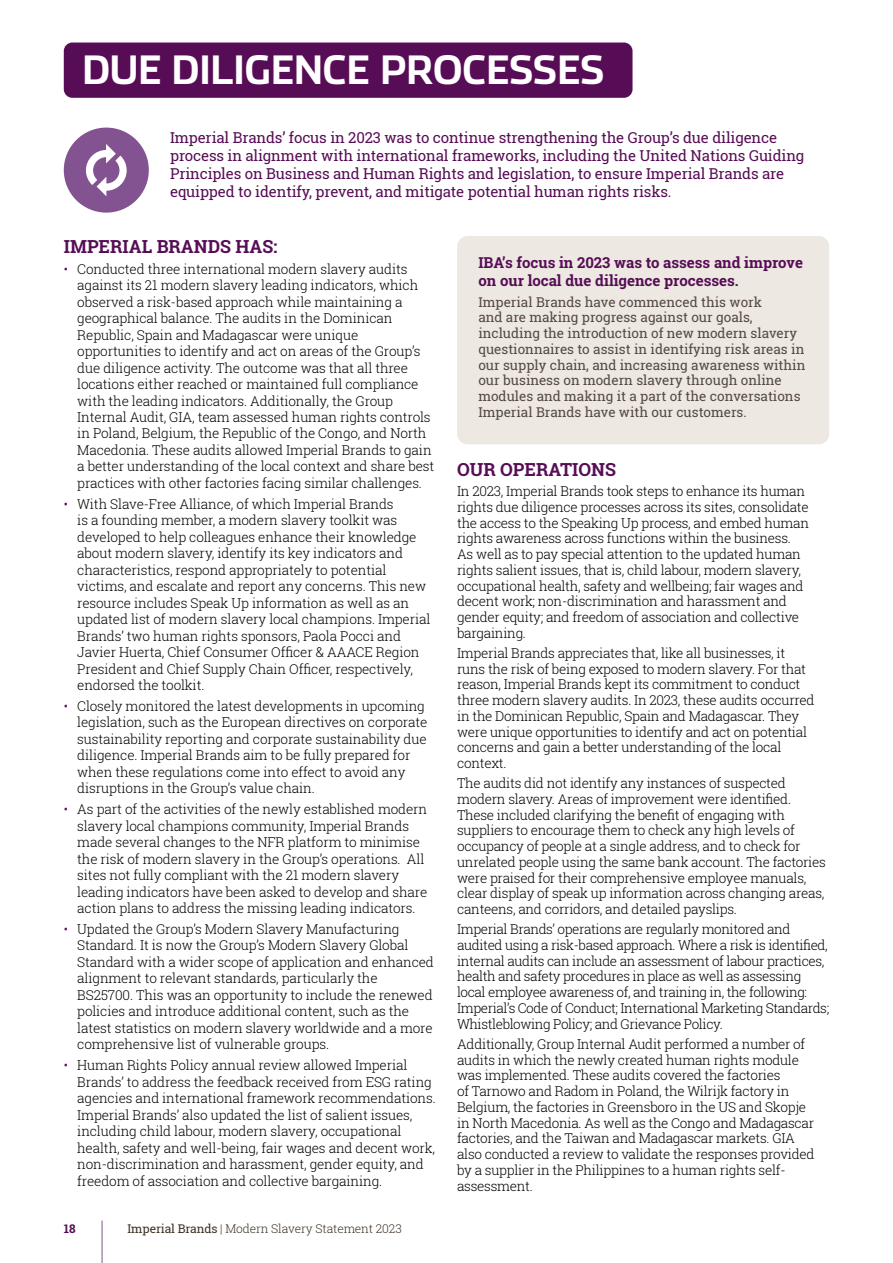
<style>
.page{position:relative;width:893px;height:1263px;background:#fff}
.page>*{position:absolute;margin:0;border:0;box-sizing:border-box;transform-origin:0 0}
.t1{font:700 39px "Stainless";color:#fff}
.t2{font:700 18px "Roboto Slab";color:#570d56}
.t3{font:15px/18px "Roboto Slab";letter-spacing:-.01em;color:#570d56}
.t4{font:700 15px/18px "Roboto Slab";color:#570d56}
.t5{font:300 13.5px/16.5px "Roboto Slab";letter-spacing:-.015em;color:#000}
.t6{font:13.5px/15.8px "Roboto Slab";color:#564842}
.t7{font:300 12px "Roboto Slab";letter-spacing:-.01em;color:#3c3126}
.t8{font:700 12px "Roboto Slab";color:#570d56}
.s1{color:#570d56}
.s2{font-weight:400}
</style>
<div class="page">
<div style="left:64px;top:43px;width:568px;height:55px;background:#570d56;border-radius:9px"></div>
<div style="left:64px;top:128px;width:85px;height:85px;background:#835391;border-radius:50%"></div>
<svg style="left:86px;top:144px;width:41px;height:52px"></svg>
<div style="left:457px;top:236px;width:372px;height:208px;background:#ede8e2;border-radius:11px"></div>
<hr style="left:102px;top:1220px;width:1px;height:43px;background:#835391">
<h1 class="t1" style="left:82px;top:47px;width:523px">DUE DILIGENCE PROCESSES</h1>
<p class="t3" style="left:170px;top:129px;width:636px">Imperial Brands’ focus in 2023 was to continue strengthening the Group’s due diligence process in alignment with international frameworks, including the United Nations Guiding Principles on Business and Human Rights and legislation, to ensure Imperial Brands are equipped to identify, prevent, and mitigate potential human rights risks.</p>
<h2 class="t2" style="left:64px;top:234px;width:215px">IMPERIAL BRANDS HAS:</h2>
<p class="t5" style="left:77px;top:260px;width:359px;text-indent:-14px"><span class="s1">•</span> Conducted three international modern slavery audits against its 21 modern slavery leading indicators, which observed a risk-based approach while maintaining a geographical balance. The audits in the Dominican Republic, Spain and Madagascar were unique opportunities to identify and act on areas of the Group’s due diligence activity. The outcome was that all three locations either reached or maintained full compliance with the leading indicators. Additionally, the Group Internal Audit, GIA, team assessed human rights controls in Poland, Belgium, the Republic of the Congo, and North Macedonia. These audits allowed Imperial Brands to gain a better understanding of the local context and share best practices with other factories facing similar challenges.</p>
<p class="t5" style="left:77px;top:495px;width:355px;text-indent:-14px"><span class="s1">•</span> With Slave-Free Alliance, of which Imperial Brands<br>is a founding member, a modern slavery toolkit was developed to help colleagues enhance their knowledge about modern slavery, identify its key indicators and characteristics, respond appropriately to potential victims, and escalate and report any concerns. This new resource includes Speak Up information as well as an updated list of modern slavery local champions. Imperial Brands’ two human rights sponsors, Paola Pocci and Javier Huerta, Chief Consumer Officer &amp; AAACE Region President and Chief Supply Chain Officer, respectively, endorsed the toolkit.</p>
<p class="t5" style="left:77px;top:697px;width:352px;text-indent:-14px"><span class="s1">•</span> Closely monitored the latest developments in upcoming legislation, such as the European directives on corporate sustainability reporting and corporate sustainability due diligence. Imperial Brands aim to be fully prepared for when these regulations come into effect to avoid any disruptions in the Group’s value chain.</p>
<p class="t5" style="left:77px;top:801px;width:351px;text-indent:-14px"><span class="s1">•</span> As part of the activities of the newly established modern slavery local champions community, Imperial Brands made several changes to the NFR platform to minimise the risk of modern slavery in the Group’s operations. All sites not fully compliant with the 21 modern slavery leading indicators have been asked to develop and share action plans to address the missing leading indicators.</p>
<p class="t5" style="left:77px;top:920px;width:358px;text-indent:-14px"><span class="s1">•</span> Updated the Group’s Modern Slavery Manufacturing Standard. It is now the Group’s Modern Slavery Global Standard with a wider scope of application and enhanced alignment to relevant standards, particularly the BS25700. This was an opportunity to include the renewed policies and introduce additional content, such as the latest statistics on modern slavery worldwide and a more comprehensive list of vulnerable groups.</p>
<p class="t5" style="left:77px;top:1057px;width:360px;text-indent:-14px"><span class="s1">•</span> Human Rights Policy annual review allowed Imperial Brands’ to address the feedback received from ESG rating agencies and international framework recommendations.<br>Imperial Brands’ also updated the list of salient issues, including child labour, modern slavery, occupational health, safety and well-being, fair wages and decent work, non-discrimination and harassment, gender equity, and freedom of association and collective bargaining.</p>
<p class="t4" style="left:478px;top:254px;width:326px">IBA’s focus in 2023 was to assess and improve on our local due diligence processes.</p>
<p class="t6" style="left:478px;top:294px;width:329px">Imperial Brands have commenced this work<br>and are making progress against our goals, including the introduction of new modern slavery questionnaires to assist in identifying risk areas in our supply chain, and increasing awareness within our business on modern slavery through online modules and making it a part of the conversations Imperial Brands have with our customers.</p>
<h2 class="t2" style="left:457px;top:457px;width:160px">OUR OPERATIONS</h2>
<p class="t5" style="left:457px;top:483px;width:354px;line-height:15.8px">In 2023, Imperial Brands took steps to enhance its human rights due diligence processes across its sites, consolidate the access to the Speaking Up process, and embed human rights awareness across functions within the business.<br>As well as to pay special attention to the updated human rights salient issues, that is, child labour, modern slavery, occupational health, safety and wellbeing; fair wages and decent work; non-discrimination and harassment and gender equity; and freedom of association and collective bargaining.</p>
<p class="t5" style="left:457px;top:645px;width:359px;line-height:15.8px">Imperial Brands appreciates that, like all businesses, it runs the risk of being exposed to modern slavery. For that reason, Imperial Brands kept its commitment to conduct three modern slavery audits. In 2023, these audits occurred in the Dominican Republic, Spain and Madagascar. They were unique opportunities to identify and act on potential concerns and gain a better understanding of the local context.</p>
<p class="t5" style="left:457px;top:775px;width:370px;line-height:15.8px">The audits did not identify any instances of suspected modern slavery. Areas of improvement were identified.<br>These included clarifying the benefit of engaging with suppliers to encourage them to check any high levels of occupancy of people at a single address, and to check for unrelated people using the same bank account. The factories were praised for their comprehensive employee manuals, clear display of speak up information across changing areas, canteens, and corridors, and detailed payslips.</p>
<p class="t5" style="left:457px;top:921px;width:374px;line-height:15.8px">Imperial Brands’ operations are regularly monitored and audited using a risk-based approach. Where a risk is identified, internal audits can include an assessment of labour practices, health and safety procedures in place as well as assessing local employee awareness of, and training in, the following:<br>Imperial’s Code of Conduct; International Marketing Standards; Whistleblowing Policy; and Grievance Policy.</p>
<p class="t5" style="left:457px;top:1036px;width:359px;line-height:15.8px">Additionally, Group Internal Audit performed a number of audits in which the newly created human rights module was implemented. These audits covered the factories<br>of Tarnowo and Radom in Poland, the Wilrijk factory in Belgium, the factories in Greensboro in the US and Skopje in North Macedonia. As well as the Congo and Madagascar factories, and the Taiwan and Madagascar markets. GIA also conducted a review to validate the responses provided by a supplier in the Philippines to a human rights self&shy;assessment.</p>
<p class="t8" style="left:64px;top:1220px;width:13px">18</p>
<p class="t7" style="left:128px;top:1220px;width:276px"><span class="s2">Imperial Brands</span> | Modern Slavery Statement 2023</p>
</div>
